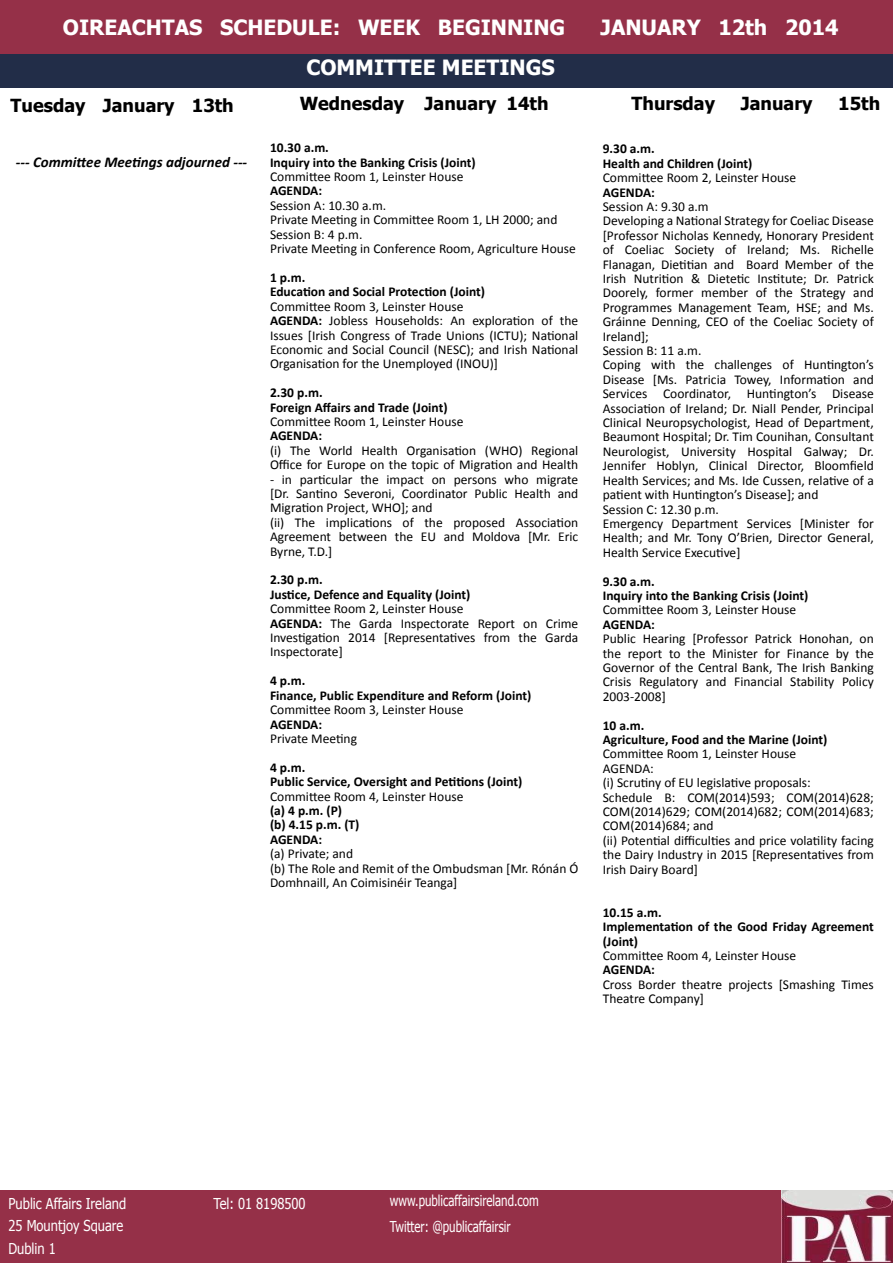
<style>
.page{position:relative;width:893px;height:1263px;background:#fff}
.page>*{position:absolute;margin:0;border:0;box-sizing:border-box;transform-origin:0 0}
.t1{font:700 21px "Tahoma";color:#fff}
.t2{font:700 18px "Tahoma";color:#000}
.t3{font:15px/22.6px "Tahoma";color:#fff;scale:.86 1}
.t4{font:15px/25.3px "Tahoma";color:#fff;scale:.77 1}
.t5{font:italic 700 15px "Calibri";color:#000}
.t6{font:13.5px/14.4px "Calibri";color:#000}
.t7{font:700 13.5px/14.4px "Calibri";color:#000}
.s1{font-weight:700}
</style>
<div class="page">
<div style="left:0;top:0;width:893px;height:54px;background:#953048"></div>
<div style="left:0;top:54px;width:893px;height:34px;background:#222d48"></div>
<div style="left:0;top:1191px;width:893px;height:72px;background:#953048"></div>
<img style="left:781px;top:1191px;width:112px;height:72px">
<h1 class="t1" style="left:63px;top:13px;width:504px">OIREACHTAS SCHEDULE: WEEK BEGINNING</h1>
<h1 class="t1" style="left:600px;top:13px;width:240px">JANUARY 12th 2014</h1>
<h1 class="t1" style="left:306px;top:53px;width:250px">COMMITTEE MEETINGS</h1>
<h2 class="t2" style="left:11px;top:92px;width:225px">Tuesday January 13th</h2>
<h2 class="t2" style="left:300px;top:91px;width:250px">Wednesday January 14th</h2>
<h2 class="t2" style="left:631px;top:91px;width:85px">Thursday</h2>
<h2 class="t2" style="left:741px;top:91px;width:73px">January</h2>
<h2 class="t2" style="left:838px;top:91px;width:43px">15th</h2>
<p class="t5" style="left:16px;top:151px;width:233px">--- Committee Meetings adjourned ---</p>
<p class="t7" style="left:270px;top:140px;width:207px">10.30 a.m.<br>Inquiry into the Banking Crisis (Joint)</p>
<p class="t6" style="left:270px;top:169px;width:195px">Committee Room 1, Leinster House</p>
<p class="t7" style="left:270px;top:183px;width:54px">AGENDA:</p>
<p class="t6" style="left:270px;top:198px;width:307px">Session A: 10.30 a.m.<br>Private Meeting in Committee Room 1, LH 2000; and Session B: 4 p.m.<br>Private Meeting in Conference Room, Agriculture House</p>
<p class="t7" style="left:270px;top:270px;width:217px">1 p.m.<br>Education and Social Protection (Joint)</p>
<p class="t6" style="left:270px;top:299px;width:310px">Committee Room 3, Leinster House<br><span class="s1">AGENDA:</span> Jobless Households: An exploration of the Issues [Irish Congress of Trade Unions (ICTU); National Economic and Social Council (NESC); and Irish National Organisation for the Unemployed (INOU)]</p>
<p class="t7" style="left:270px;top:385px;width:179px">2.30 p.m.<br>Foreign Affairs and Trade (Joint)</p>
<p class="t6" style="left:270px;top:414px;width:195px">Committee Room 1, Leinster House</p>
<p class="t7" style="left:270px;top:428px;width:54px">AGENDA:</p>
<p class="t6" style="left:270px;top:443px;width:310px">(i) The World Health Organisation (WHO) Regional<br>Office for Europe on the topic of Migration and Health</p>
<p class="t6" style="left:270px;top:471px;width:310px">- in particular the impact on persons who migrate [Dr. Santino Severoni, Coordinator Public Health and Migration Project, WHO]; and<br>(ii) The implications of the proposed Association Agreement between the EU and Moldova [Mr. Eric Byrne, T.D.]</p>
<p class="t7" style="left:270px;top:572px;width:202px">2.30 p.m.<br>Justice, Defence and Equality (Joint)</p>
<p class="t6" style="left:270px;top:601px;width:310px">Committee Room 2, Leinster House<br><span class="s1">AGENDA:</span> The Garda Inspectorate Report on Crime Investigation 2014 [Representatives from the Garda Inspectorate]</p>
<p class="t7" style="left:270px;top:673px;width:263px">4 p.m.<br>Finance, Public Expenditure and Reform (Joint)</p>
<p class="t6" style="left:270px;top:702px;width:195px">Committee Room 3, Leinster House</p>
<p class="t7" style="left:270px;top:716px;width:54px">AGENDA:</p>
<p class="t6" style="left:270px;top:731px;width:89px">Private Meeting</p>
<p class="t7" style="left:270px;top:759px;width:254px">4 p.m.<br>Public Service, Oversight and Petitions (Joint)</p>
<p class="t6" style="left:270px;top:788px;width:195px">Committee Room 4, Leinster House</p>
<p class="t7" style="left:270px;top:803px;width:91px">(a) 4 p.m. (P) (b) 4.15 p.m. (T)<br>AGENDA:</p>
<p class="t6" style="left:270px;top:846px;width:310px">(a) Private; and<br>(b) The Role and Remit of the Ombudsman [Mr. Rónán Ó<br>Domhnaill, An Coimisinéir Teanga]</p>
<p class="t7" style="left:603px;top:141px;width:151px">9.30 a.m.<br>Health and Children (Joint)</p>
<p class="t6" style="left:603px;top:170px;width:195px">Committee Room 2, Leinster House</p>
<p class="t7" style="left:603px;top:184px;width:54px">AGENDA:</p>
<p class="t6" style="left:603px;top:199px;width:273px">Session A: 9.30 a.m<br>Developing a National Strategy for Coeliac Disease [Professor Nicholas Kennedy, Honorary President of Coeliac Society of Ireland; Ms. Richelle Flanagan, Dietitian and Board Member of the Irish Nutrition &amp; Dietetic Institute; Dr. Patrick Doorely, former member of the Strategy and Programmes Management Team, HSE; and Ms.<br>Gráinne Denning, CEO of the Coeliac Society of Ireland];<br>Session B: 11 a.m.<br>Coping with the challenges of Huntington’s Disease [Ms. Patricia Towey, Information and Services Coordinator, Huntington’s Disease Association of Ireland; Dr. Niall Pender, Principal Clinical Neuropsychologist, Head of Department, Beaumont Hospital; Dr. Tim Counihan, Consultant Neurologist, University Hospital Galway; Dr.<br>Jennifer Hoblyn, Clinical Director, Bloomfield Health Services; and Ms. Ide Cussen, relative of a patient with Huntington’s Disease]; and<br>Session C: 12.30 p.m.<br>Emergency Department Services [Minister for Health; and Mr. Tony O’Brien, Director General, Health Service Executive]</p>
<p class="t7" style="left:603px;top:573px;width:207px">9.30 a.m.<br>Inquiry into the Banking Crisis (Joint)</p>
<p class="t6" style="left:603px;top:602px;width:195px">Committee Room 3, Leinster House</p>
<p class="t7" style="left:603px;top:617px;width:54px">AGENDA:</p>
<p class="t6" style="left:603px;top:631px;width:273px;text-align:justify">Public Hearing [Professor Patrick Honohan, on the report to the Minister for Finance by the Governor of the Central Bank, The Irish Banking Crisis Regulatory and Financial Stability Policy 2003-2008]</p>
<p class="t7" style="left:603px;top:717px;width:226px">10 a.m.<br>Agriculture, Food and the Marine (Joint)</p>
<p class="t6" style="left:603px;top:746px;width:273px">Committee Room 1, Leinster House<br>AGENDA:<br>(i) Scrutiny of EU legislative proposals:<br>Schedule B: COM(2014)593; COM(2014)628; COM(2014)629; COM(2014)682; COM(2014)683; COM(2014)684; and<br>(ii) Potential difficulties and price volatility facing the Dairy Industry in 2015 [Representatives from Irish Dairy Board]</p>
<p class="t7" style="left:603px;top:905px;width:273px">10.15 a.m.<br>Implementation of the Good Friday Agreement (Joint)</p>
<p class="t6" style="left:603px;top:948px;width:195px">Committee Room 4, Leinster House</p>
<p class="t7" style="left:603px;top:962px;width:54px">AGENDA:</p>
<p class="t6" style="left:603px;top:977px;width:273px">Cross Border theatre projects [Smashing Times<br>Theatre Company]</p>
<p class="t3" style="left:9px;top:1193px;width:138px">Public Affairs Ireland<br>25 Mountjoy Square<br>Dublin 1</p>
<p class="t3" style="left:213px;top:1192px;width:109px">Tel: 01 8198500</p>
<p class="t4" style="left:390px;top:1189px;width:195px">www.publicaffairsireland.com<br>Twitter: @publicaffairsir</p>
</div>
